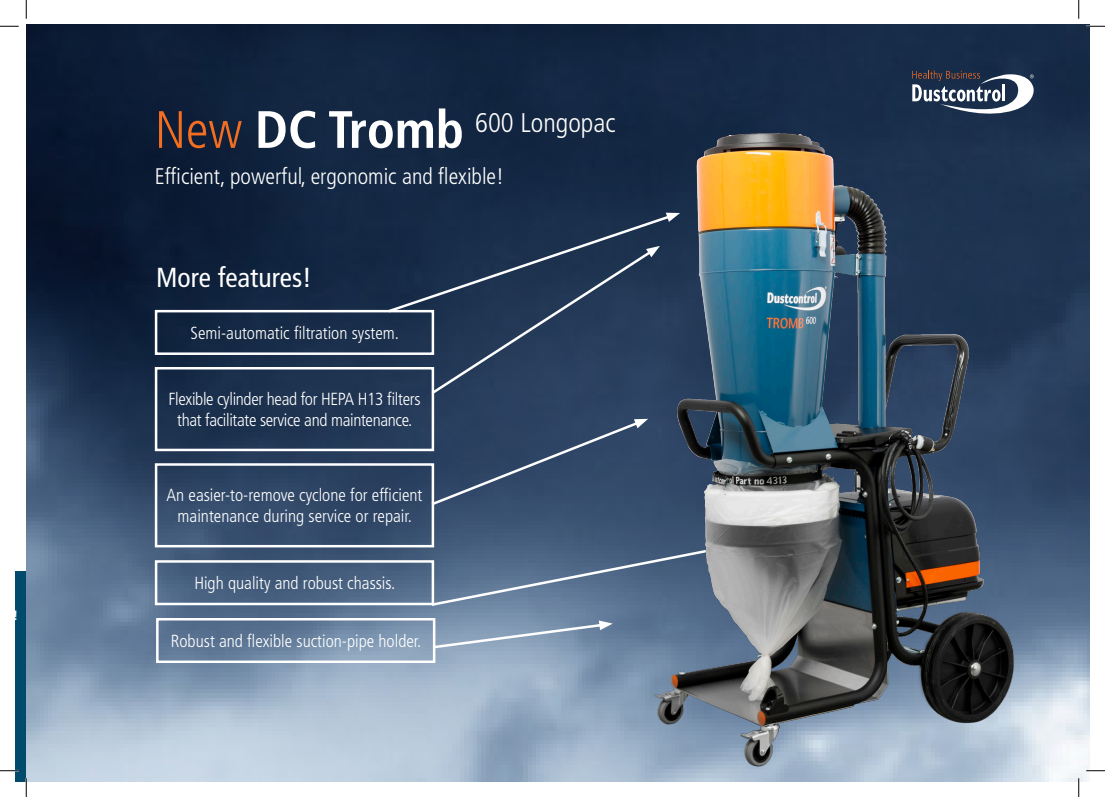
<style>
.page{position:relative;width:1105px;height:797px;background:#fff}
.page>*{position:absolute;margin:0;border:0;box-sizing:border-box;transform-origin:0 0}
.t1{font:condensed 27.5px "Frutiger LT Pro";color:#fff}
.t2{font:300 condensed 27px "Frutiger LT Pro";color:#fff}
.t3{font:300 condensed 22.5px "Frutiger LT Pro";color:#fff}
.t4{font:300 condensed 17.5px/21px "Frutiger LT Pro";color:#fff;text-align:center}
.t5{font:300 condensed 17.5px/21px "Frutiger LT Pro";letter-spacing:-.02em;color:#fff;text-align:center}
.s1{font-size:52.5px;color:#f36e21}
.s2{font-weight:700;font-size:52.5px}
</style>
<div class="page">
<div style="left:16px;top:571px;width:10px;height:210px;background:#004b6c"></div>
<img style="left:26px;top:24px;width:1063px;height:757px">
<div style="left:155px;top:310px;width:279px;height:45px;border:2px solid #fff"></div>
<div style="left:155px;top:367px;width:279px;height:84px;border:2px solid #fff"></div>
<div style="left:155px;top:463px;width:279px;height:84px;border:2px solid #fff"></div>
<div style="left:156px;top:618px;width:279px;height:45px;border:2px solid #fff"></div>
<div style="left:155px;top:560px;width:279px;height:45px;border:2px solid #fff"></div>
<svg style="left:385px;top:213px;width:206px;height:183px;background:#283c58"></svg>
<svg style="left:429px;top:419px;width:162px;height:88px;background:#374d6c"></svg>
<svg style="left:430px;top:620px;width:161px;height:30px;background:#8ea3bb"></svg>
<svg style="left:429px;top:541px;width:162px;height:66px;background:#5e7693"></svg>
<img style="left:591px;top:122px;width:457px;height:658px">
<svg style="left:912px;top:70px;width:122px;height:44px"></svg>
<svg style="left:0;top:25px;width:19px;height:2px"></svg>
<svg style="left:1086px;top:25px;width:19px;height:2px"></svg>
<svg style="left:0;top:770px;width:19px;height:1px"></svg>
<svg style="left:1086px;top:770px;width:19px;height:1px"></svg>
<svg style="left:25px;top:0;width:2px;height:19px"></svg>
<svg style="left:25px;top:778px;width:2px;height:19px"></svg>
<svg style="left:1078px;top:0;width:1px;height:19px"></svg>
<svg style="left:1078px;top:778px;width:1px;height:19px"></svg>
<p class="t2" style="left:155px;top:108px;width:462px"><span class="s1">New</span> <span class="s2">DC Tromb</span> 600 Longopac</p>
<p class="t3" style="left:155px;top:163px;width:351px">Efficient, powerful, ergonomic and flexible!</p>
<p class="t1" style="left:156px;top:261px;width:157px">More features!</p>
<p class="t4" style="left:191px;top:322px;width:210px">Semi-automatic fi ltration system.</p>
<p class="t5" style="left:168px;top:389px;width:253px">Flexible cylinder head for HEPA H13 fi lters that facilitate service and maintenance.</p>
<p class="t4" style="left:166px;top:485px;width:257px">An easier-to-remove cyclone for efficient maintenance during service or repair.</p>
<p class="t4" style="left:194px;top:573px;width:202px">High quality and robust chassis.</p>
<p class="t4" style="left:171px;top:630px;width:252px">Robust and flexible suction-pipe holder.</p>
</div>
